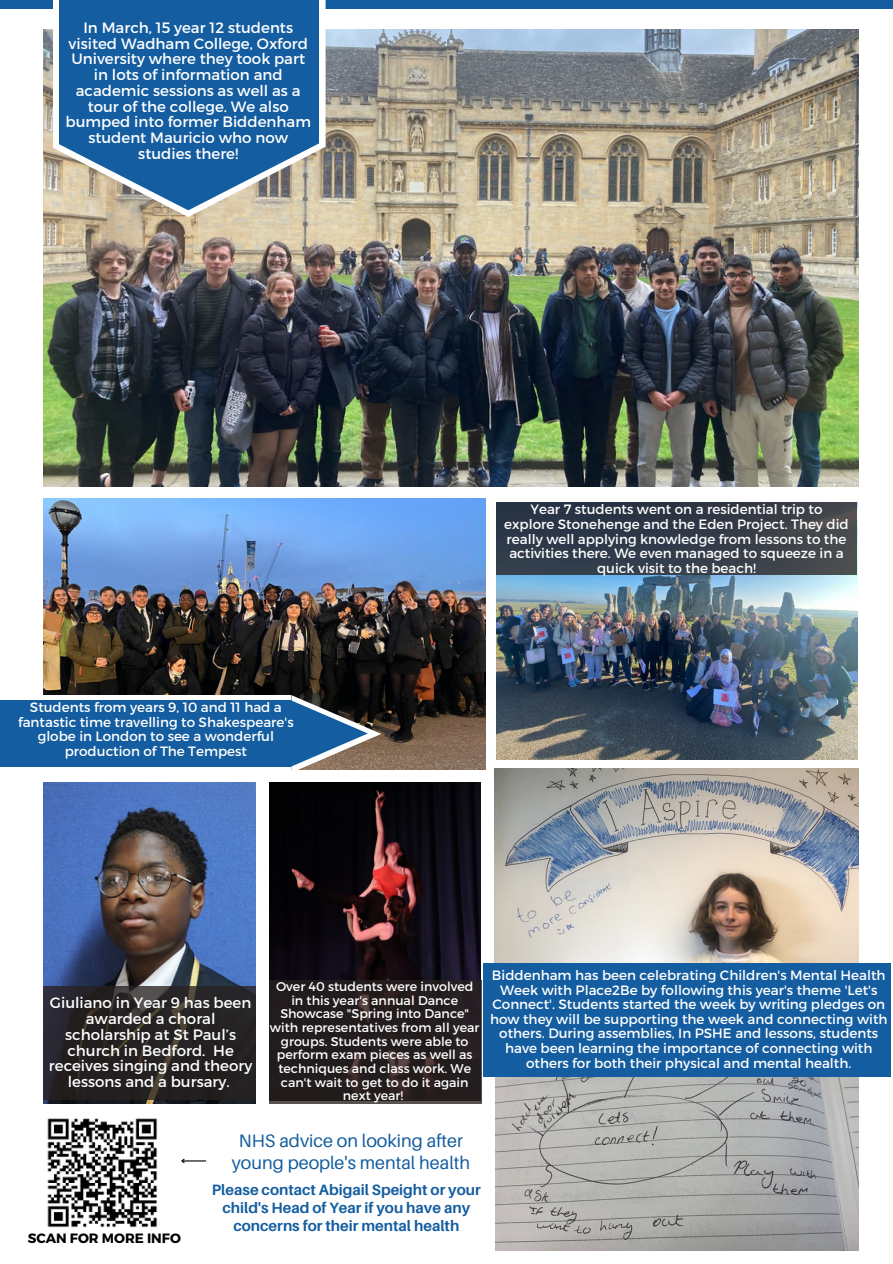
<style>
.page{position:relative;width:893px;height:1264px;background:#fff}
.page>*{position:absolute;margin:0;border:0;box-sizing:border-box;transform-origin:0 0}
.t1{font:18px/22.5px "Aileron";color:#145da0;text-align:center}
.t2{font:15px/15.8px "Montserrat";color:#fff;text-align:center}
.t3{font:700 15px/18px "Aileron";color:#145da0;text-align:center}
.t4{font:13.5px/14.5px "Montserrat";color:#fff;text-align:center}
.t5{font:700 13.5px "Montserrat";color:#000}
.t6{font:12.6px/13.6px "Montserrat";color:#fff;text-align:center}
</style>
<div class="page">
<div style="left:0;top:0;width:892px;height:9px;background:#145da0"></div>
<img style="left:43px;top:29px;width:815px;height:458px">
<img style="left:43px;top:498px;width:442px;height:271px">
<div style="left:0;top:695px;width:291px;height:77px;background:#fff"></div>
<img style="left:270px;top:782px;width:210px;height:197px">
<img style="left:494px;top:769px;width:363px;height:194px">
<img style="left:495px;top:1076px;width:363px;height:173px">
<img style="left:43px;top:782px;width:212px;height:321px">
<img style="left:496px;top:502px;width:361px;height:257px">
<svg style="left:53px;top:0;width:272px;height:217px"></svg>
<svg style="left:60px;top:0;width:259px;height:210px;background:#316da2"></svg>
<div style="left:0;top:700px;width:290px;height:66px;background:#145da0"></div>
<svg style="left:291px;top:695px;width:128px;height:75px;background:#4e5964"></svg>
<svg style="left:43px;top:986px;width:213px;height:114px;background:#282425"></svg>
<div style="left:269px;top:979px;width:212px;height:124px;background:#282120"></div>
<div style="left:496px;top:502px;width:360px;height:73px;background:linear-gradient(to right,#263347,#44464b)"></div>
<div style="left:483px;top:963px;width:407px;height:113px;background:#145da0"></div>
<img style="left:47px;top:1118px;width:111px;height:110px">
<svg style="left:181px;top:1158px;width:25px;height:6px"></svg>
<p class="t2" style="left:66px;top:19px;width:247px">In March, 15 year 12 students visited Wadham College, Oxford<br>University where they took part in lots of information and academic sessions as well as a tour of the college. We also bumped into former Biddenham student Mauricio who now studies there!</p>
<p class="t4" style="left:18px;top:699px;width:277px">Students from years 9, 10 and 11 had a fantastic time travelling to Shakespeare's globe in London to see a wonderful production of The Tempest</p>
<p class="t4" style="left:504px;top:501px;width:346px">Year 7 students went on a residential trip to explore Stonehenge and the Eden Project. They did really well applying knowledge from lessons to the activities there. We even managed to squeeze in a quick visit to the beach!</p>
<p class="t2" style="left:49px;top:994px;width:205px">Giuliano in Year 9 has been awarded a choral scholarship at St Paul’s church in Bedford. He receives singing and theory lessons and a bursary.</p>
<p class="t6" style="left:270px;top:979px;width:211px">Over 40 students were involved in this year's annual Dance<br>Showcase "Spring into Dance" with representatives from all year groups. Students were able to perform exam pieces as well as techniques and class work. We can't wait to get to do it again next year!</p>
<p class="t4" style="left:490px;top:967px;width:399px">Biddenham has been celebrating Children's Mental Health Week with Place2Be by following this year's theme 'Let's Connect'. Students started the week by writing pledges on how they will be supporting the week and connecting with others. During assemblies, In PSHE and lessons, students have been learning the importance of connecting with others for both their physical and mental health.</p>
<p class="t5" style="left:28px;top:1229px;width:155px">SCAN FOR MORE INFO</p>
<h1 class="t1" style="left:232px;top:1128px;width:240px">NHS advice on looking after young people's mental health</h1>
<p class="t3" style="left:212px;top:1180px;width:270px">Please contact Abigail Speight or your child's Head of Year if you have any concerns for their mental health</p>
</div>
